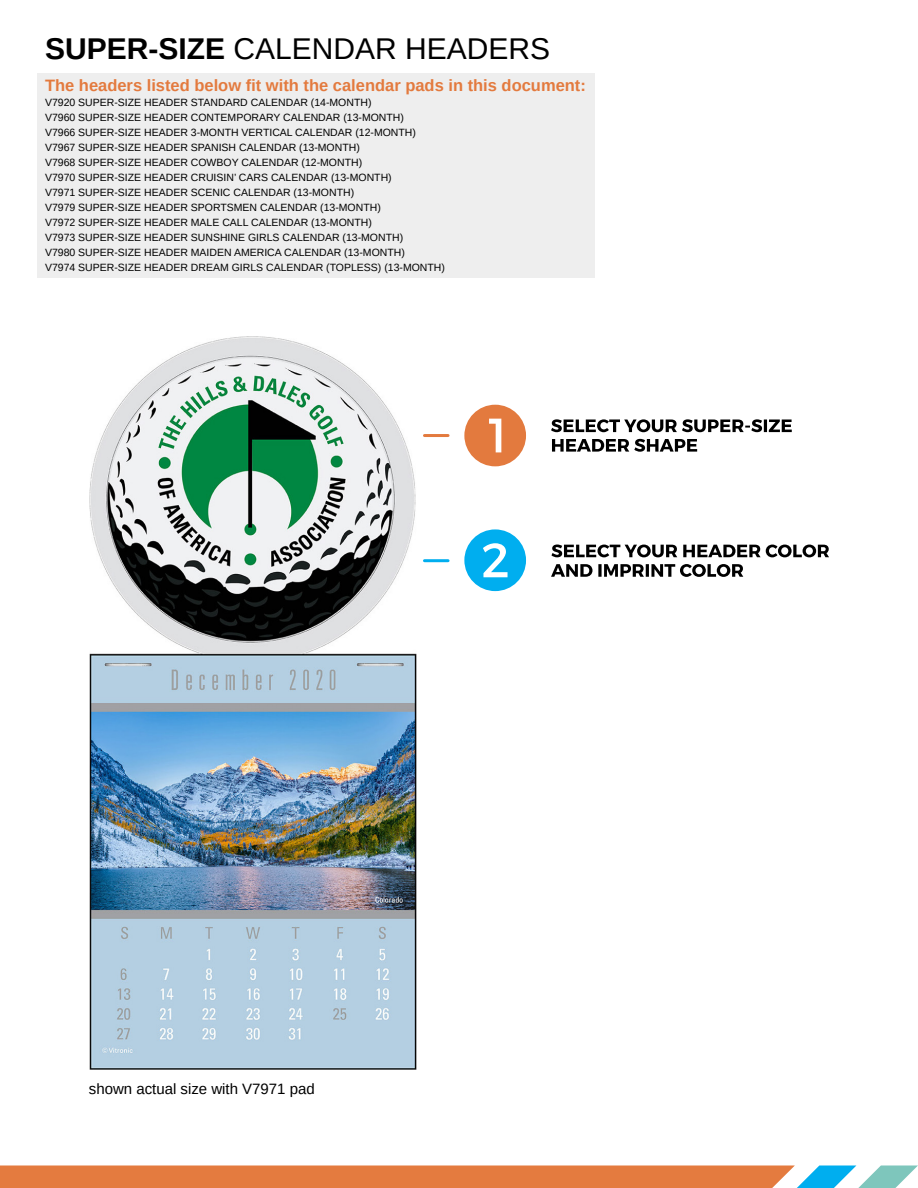
<style>
.page{position:relative;width:918px;height:1188px;background:#fff}
.page>*{position:absolute;margin:0;border:0;box-sizing:border-box;transform-origin:0 0}
.t1{font:30px "Arimo";color:#000}
.t2{font:700 16.5px "Arimo";color:#e37a3e}
.t3{font:15px "Arimo";color:#000}
.t4{font:10.5px/15px "Arimo";color:#000}
.s1{font-weight:700}
</style>
<div class="page">
<svg style="left:0;top:1165px;width:918px;height:23px"></svg>
<img style="left:89px;top:337px;width:328px;height:733px">
<div style="left:464px;top:405px;width:62px;height:61px;background:#e37a3e;border-radius:50%"></div>
<svg style="left:489px;top:419px;width:12px;height:33px"></svg>
<div style="left:464px;top:529px;width:62px;height:62px;background:#00aeef;border-radius:50%"></div>
<svg style="left:483px;top:543px;width:25px;height:34px"></svg>
<hr style="left:424px;top:434px;width:24px;height:3px;background:#e37a3e">
<hr style="left:424px;top:559px;width:24px;height:3px;background:#00aeef">
<svg style="left:552px;top:439px;width:145px;height:13px"></svg>
<svg style="left:551px;top:419px;width:241px;height:13px"></svg>
<svg style="left:551px;top:564px;width:192px;height:13px"></svg>
<svg style="left:551px;top:545px;width:278px;height:12px"></svg>
<div style="left:37px;top:73px;width:558px;height:205px;background:#eee"></div>
<h1 class="t1" style="left:45px;top:29px;width:507px"><span class="s1">SUPER-SIZE</span> CALENDAR HEADERS</h1>
<h2 class="t2" style="left:45px;top:74px;width:542px">The headers listed below fit with the calendar pads in this document:</h2>
<p class="t4" style="left:45px;top:95px;width:402px">V7920 SUPER-SIZE HEADER STANDARD CALENDAR (14-MONTH)<br>V7960 SUPER-SIZE HEADER CONTEMPORARY CALENDAR (13-MONTH)<br>V7966 SUPER-SIZE HEADER 3-MONTH VERTICAL CALENDAR (12-MONTH)<br>V7967 SUPER-SIZE HEADER SPANISH CALENDAR (13-MONTH)<br>V7968 SUPER-SIZE HEADER COWBOY CALENDAR (12-MONTH)<br>V7970 SUPER-SIZE HEADER CRUISIN’ CARS CALENDAR (13-MONTH)<br>V7971 SUPER-SIZE HEADER SCENIC CALENDAR (13-MONTH)<br>V7979 SUPER-SIZE HEADER SPORTSMEN CALENDAR (13-MONTH)<br>V7972 SUPER-SIZE HEADER MALE CALL CALENDAR (13-MONTH)<br>V7973 SUPER-SIZE HEADER SUNSHINE GIRLS CALENDAR (13-MONTH)<br>V7980 SUPER-SIZE HEADER MAIDEN AMERICA CALENDAR (13-MONTH)<br>V7974 SUPER-SIZE HEADER DREAM GIRLS CALENDAR (TOPLESS) (13-MONTH)</p>
<h3 class="t3" style="left:89px;top:1080px;width:227px">shown actual size with V7971 pad</h3>
</div>
